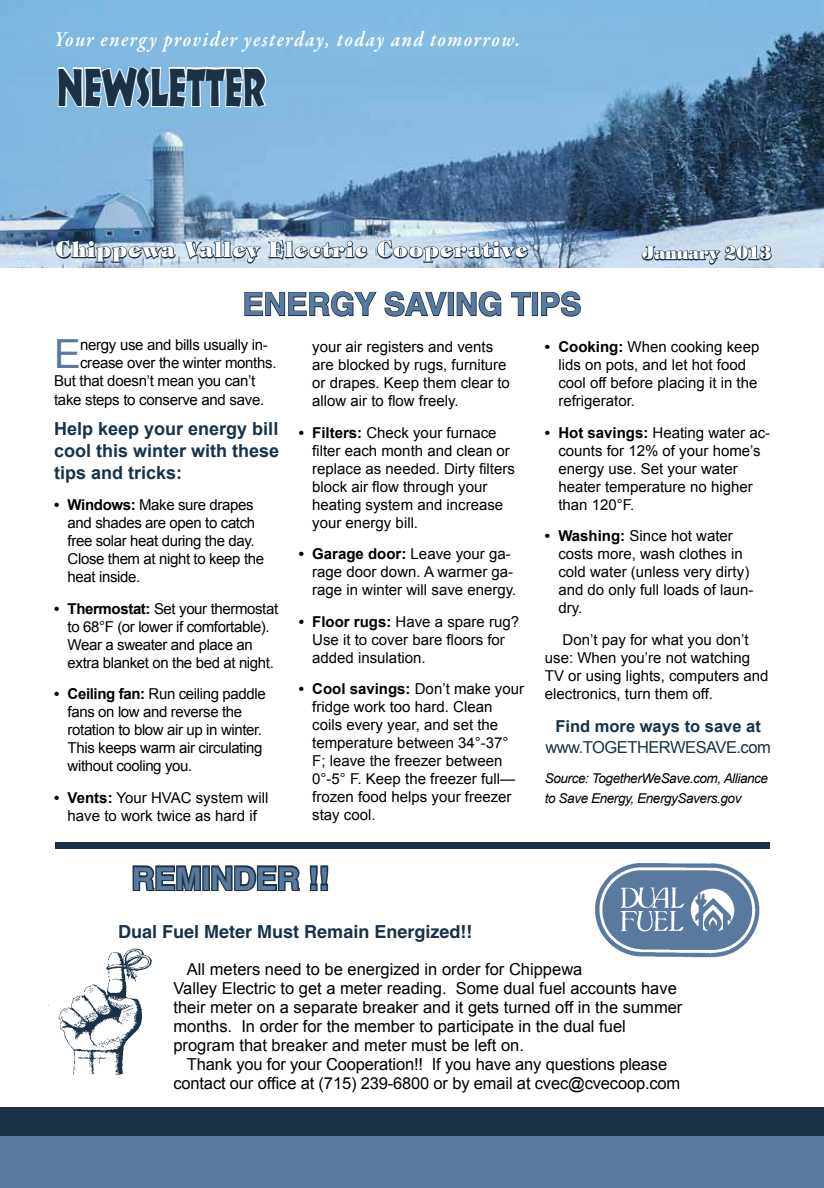
<style>
.page{position:relative;width:824px;height:1188px;background:#fff}
.page>*{position:absolute;margin:0;border:0;box-sizing:border-box;transform-origin:0 0}
.t1{font:54px "Informal 011 BT";color:#193248;scale:.6 1}
.t2{font:40.2px "Arial";color:#59799f}
.t3{font:700 31.5px "Helvetica";color:#59799f}
.t4{font:italic 600 21.75px "Garamond Premr Pro";letter-spacing:.075em;color:#fff;scale:.9 1}
.t5{font:800 21.75px "Tiffany IT Cby BT";letter-spacing:.075em;color:#fff;scale:.9 1}
.t6{font:700 18px/21.6px "Arial";color:#193248;text-align:justify}
.t7{font:700 18px "Helvetica";color:#193248}
.t8{font:800 18px "Tiffany IT Cby BT";color:#fff;scale:.9 1}
.t9{font:16.5px/18.9px "Arial";color:#000}
.t10{font:16.5px "Arial";letter-spacing:-.03em;color:#193248}
.t11{font:700 16.5px "Arial";color:#193248}
.t12{font:15px/18px "Arial";color:#000}
.t13{font:15px/18px "Arial";letter-spacing:-.025em;color:#000}
.t14{font:15px "Arial";letter-spacing:-.02em;color:#000}
.t15{font:italic 13.5px/19.8px "Arial";letter-spacing:-.03em;color:#000}
.s1{font-weight:700}
</style>
<div class="page">
<div style="left:0;top:1112px;width:824px;height:76px;background:#59799f"></div>
<img style="left:0;top:0;width:824px;height:267px">
<svg style="left:56px;top:65px;width:212px;height:45px"></svg>
<img style="left:55px;top:211px;width:122px;height:53px">
<svg style="left:183px;top:232px;width:186px;height:36px;background:#9cb1c4"></svg>
<svg style="left:376px;top:211px;width:153px;height:55px;background:#91a9c0"></svg>
<svg style="left:640px;top:245px;width:132px;height:23px;background:#95a9bc"></svg>
<svg style="left:244px;top:291px;width:133px;height:26px"></svg>
<svg style="left:384px;top:291px;width:63px;height:26px"></svg>
<div style="left:447px;top:292px;width:7px;height:24px;border:2px solid #193248"></div>
<svg style="left:456px;top:291px;width:46px;height:26px"></svg>
<svg style="left:511px;top:291px;width:20px;height:26px"></svg>
<div style="left:532px;top:292px;width:6px;height:24px;border:2px solid #193248"></div>
<svg style="left:541px;top:291px;width:40px;height:26px"></svg>
<svg style="left:132px;top:865px;width:70px;height:26px;background:#5c6e7d"></svg>
<div style="left:202px;top:865px;width:8px;height:26px;border:3px solid #193248"></div>
<svg style="left:211px;top:865px;width:89px;height:26px"></svg>
<svg style="left:309px;top:865px;width:20px;height:26px"></svg>
<img style="left:595px;top:863px;width:165px;height:95px">
<div style="left:55px;top:842px;width:714px;height:7px;background:#193248"></div>
<div style="left:0;top:1108px;width:824px;height:28px;background:#193248"></div>
<img style="left:58px;top:948px;width:95px;height:128px">
<h3 class="t4" style="left:54px;top:26px;width:519px">Your energy provider yesterday, today and tomorrow.</h3>
<h1 class="t1" style="left:57px;top:54px;width:350px">NEWSLETTER</h1>
<h3 class="t5" style="left:56px;top:237px;width:526px">Chippewa Valley Electric Cooperative</h3>
<p class="t8" style="left:642px;top:242px;width:145px">January 2013</p>
<h3 class="t3" style="left:243px;top:285px;width:336px">Energy Saving Tips</h3>
<h2 class="t2" style="left:54px;top:327px;width:28px">E</h2>
<p class="t14" style="left:80px;top:334px;width:189px">nergy use and bills usually in-</p>
<p class="t14" style="left:80px;top:352px;width:198px">crease over the winter months.</p>
<p class="t14" style="left:54px;top:370px;width:203px">But that doesn’t mean you can’t</p>
<p class="t14" style="left:54px;top:390px;width:211px">take steps to conserve and save.</p>
<p class="t6" style="left:54px;top:419px;width:226px">Help keep your energy bill cool this winter with these tips and tricks:</p>
<p class="t13" style="left:68px;top:496px;width:198px;text-indent:-14px"><span class="s1">• Windows:</span> Make sure drapes and shades are open to catch free solar heat during the day.<br>Close them at night to keep the heat inside.</p>
<p class="t13" style="left:68px;top:599px;width:212px;text-indent:-14px"><span class="s1">• Thermostat:</span> Set your thermostat to 68°F (or lower if comfortable).<br>Wear a sweater and place an extra blanket on the bed at night.</p>
<p class="t13" style="left:68px;top:685px;width:199px;text-indent:-14px"><span class="s1">• Ceiling fan:</span> Run ceiling paddle fans on low and reverse the rotation to blow air up in winter.<br>This keeps warm air circulating without cooling you.</p>
<p class="t12" style="left:54px;top:788px;width:216px;text-align:center"><span class="s1">• Vents:</span> Your HVAC system will have to work twice as hard if</p>
<p class="t12" style="left:312px;top:338px;width:199px">your air registers and vents are blocked by rugs, furniture or drapes. Keep them clear to allow air to flow freely.</p>
<p class="t12" style="left:312px;top:423px;width:204px;text-indent:-14px"><span class="s1">• Filters:</span> Check your furnace filter each month and clean or replace as needed. Dirty filters block air flow through your heating system and increase your energy bill.</p>
<p class="t12" style="left:312px;top:545px;width:205px;text-indent:-14px"><span class="s1">• Garage door:</span> Leave your ga&shy;rage door down. A warmer ga&shy;rage in winter will save energy.</p>
<p class="t12" style="left:312px;top:612px;width:208px;text-indent:-14px"><span class="s1">• Floor rugs:</span> Have a spare rug?<br>Use it to cover bare floors for added insulation.</p>
<p class="t12" style="left:312px;top:680px;width:213px;text-indent:-14px"><span class="s1">• Cool savings:</span> Don’t make your fridge work too hard. Clean coils every year, and set the temperature between 34°-37°<br>F; leave the freezer between<br>0°-5° F. Keep the freezer full— frozen food helps your freezer stay cool.</p>
<p class="t12" style="left:558px;top:338px;width:202px;text-indent:-14px"><span class="s1">• Cooking:</span> When cooking keep lids on pots, and let hot food cool off before placing it in the refrigerator.</p>
<p class="t12" style="left:558px;top:423px;width:213px;text-indent:-14px"><span class="s1">• Hot savings:</span> Heating water ac&shy;counts for 12% of your home’s energy use. Set your water heater temperature no higher than 120°F.</p>
<p class="t12" style="left:558px;top:527px;width:197px;text-indent:-14px"><span class="s1">• Washing:</span> Since hot water costs more, wash clothes in cold water (unless very dirty) and do only full loads of laun&shy;dry.</p>
<p class="t12" style="left:545px;top:630px;width:225px;text-indent:18px">Don’t pay for what you don’t use: When you’re not watching<br>TV or using lights, computers and electronics, turn them off.</p>
<p class="t11" style="left:555px;top:715px;width:207px">Find more ways to save at</p>
<p class="t10" style="left:545px;top:737px;width:227px">www.TOGETHERWESAVE.com</p>
<p class="t15" style="left:544px;top:769px;width:225px">Source: TogetherWeSave.com, Alliance to Save Energy, EnergySavers.gov</p>
<h3 class="t3" style="left:132px;top:859px;width:199px">REMINDER !!</h3>
<p class="t7" style="left:118px;top:920px;width:356px">Dual Fuel Meter Must Remain Energized!!</p>
<p class="t9" style="left:173px;top:960px;width:510px;text-indent:13px">All meters need to be energized in order for Chippewa<br>Valley Electric to get a meter reading. Some dual fuel accounts have their meter on a separate breaker and it gets turned off in the summer months. In order for the member to participate in the dual fuel program that breaker and meter must be left on.</p>
<p class="t9" style="left:173px;top:1055px;width:508px;text-align:center">Thank you for your Cooperation!! If you have any questions please contact our office at (715) 239-6800 or by email at cvec@cvecoop.com</p>
</div>
